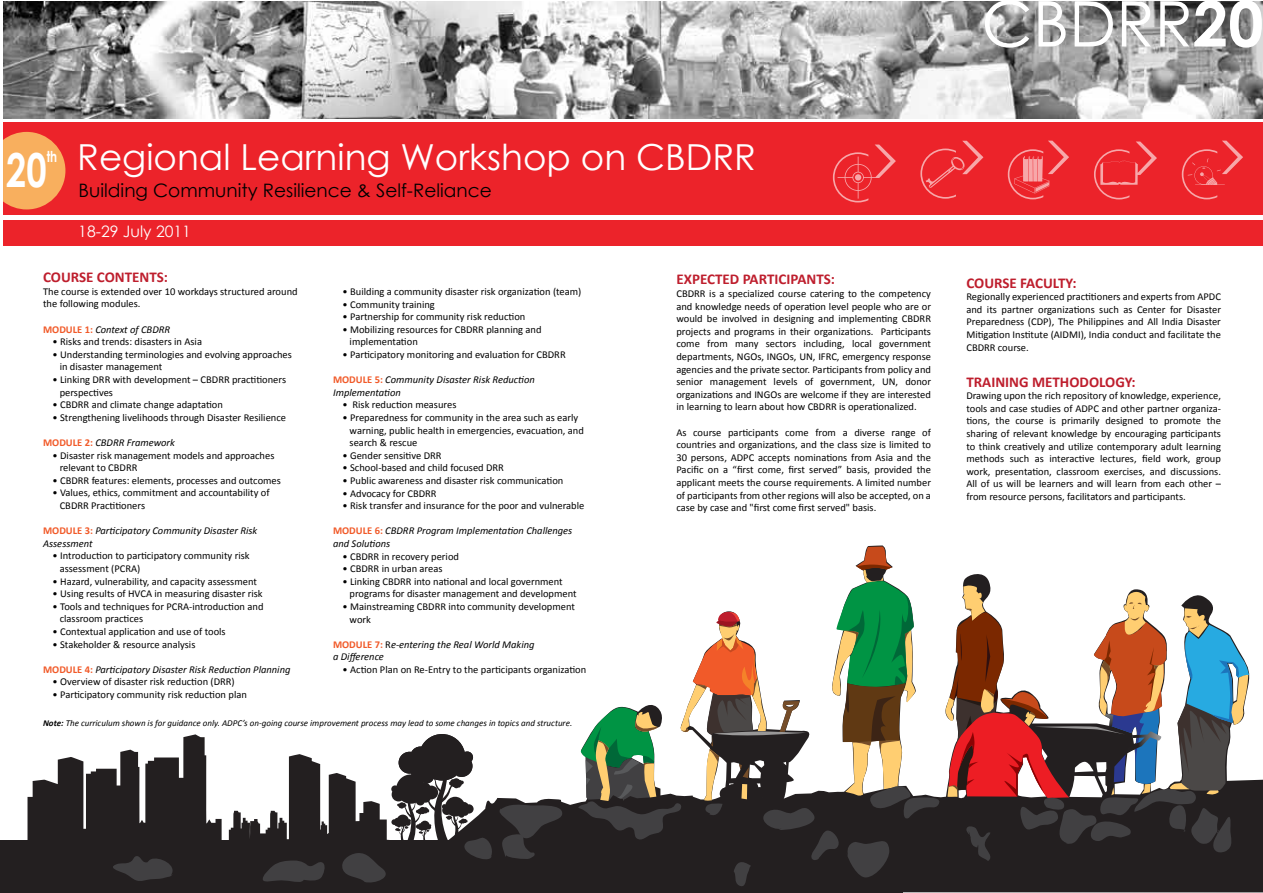
<style>
.page{position:relative;width:1263px;height:893px;background:#fff}
.page>*{position:absolute;margin:0;border:0;box-sizing:border-box;transform-origin:0 0}
.t1{font:700 46.95px "Century Gothic";color:#fff;scale:.77 1}
.t2{font:35.85px "Century Gothic";color:#fff}
.t3{font:18.6px "Century Gothic";color:#000}
.t4{font:15.75px "Century Gothic";color:#fff}
.t5{font:700 15.15px "Century Gothic";color:#fff;scale:.77 1}
.t6{font:700 15px "Calibri";color:#be1e2d}
.t7{font:10.5px/12.6px "Calibri";color:#000}
.t8{font:italic 10.5px/12.6px "Calibri";color:#000}
.t9{font:italic 9px "Calibri";color:#000}
.s1{font-weight:700;font-style:normal;color:#f15a29}
.s2{font-style:normal}
.s3{font-weight:700}
</style>
<div class="page">
<div style="left:1px;top:840px;width:902px;height:53px;background:#231f20"></div>
<div style="left:3px;top:122px;width:1260px;height:123px;background:#ec232a"></div>
<hr style="left:3px;top:216px;width:1260px;height:4px;background:#fff">
<svg style="left:3px;top:132px;width:62px;height:77px;background:#f69a56"></svg>
<svg style="left:833px;top:141px;width:410px;height:61px"></svg>
<img style="left:3px;top:2px;width:1260px;height:116px">
<svg style="left:985px;top:1px;width:44px;height:47px"></svg>
<svg style="left:1038px;top:1px;width:28px;height:46px"></svg>
<svg style="left:1075px;top:1px;width:38px;height:46px"></svg>
<svg style="left:1122px;top:1px;width:29px;height:46px"></svg>
<svg style="left:1160px;top:1px;width:102px;height:47px"></svg>
<svg style="left:228px;top:545px;width:1035px;height:347px"></svg>
<svg style="left:28px;top:734px;width:194px;height:147px"></svg>
<svg style="left:229px;top:734px;width:334px;height:151px"></svg>
<svg style="left:572px;top:546px;width:677px;height:343px"></svg>
<p class="t1" style="left:6px;top:135px;width:54px">20</p>
<p class="t5" style="left:47px;top:145px;width:15px">th</p>
<p class="t2" style="left:77px;top:132px;width:680px">Regional Learning Workshop on CBDRR</p>
<p class="t3" style="left:79px;top:177px;width:415px">Building Community Resilience &amp; Self-Reliance</p>
<p class="t4" style="left:78px;top:220px;width:114px">18-29 July 2011</p>
<p class="t6" style="left:43px;top:268px;width:126px">COURSE CONTENTS:</p>
<p class="t7" style="left:43px;top:285px;width:256px">The course is extended over 10 workdays structured around the following modules.</p>
<p class="t8" style="left:43px;top:322px;width:129px"><span class="s1">MODULE 1:</span> Context of CBDRR</p>
<p class="t7" style="left:53px;top:335px;width:151px">• Risks and trends: disasters in Asia</p>
<p class="t7" style="left:60px;top:348px;width:234px;text-indent:-7px">• Understanding terminologies and evolving approaches in disaster management</p>
<p class="t7" style="left:60px;top:373px;width:228px;text-indent:-7px">• Linking DRR with development – CBDRR practitioners perspectives</p>
<p class="t7" style="left:53px;top:398px;width:172px">• CBDRR and climate change adaptation</p>
<p class="t7" style="left:53px;top:411px;width:235px">• Strengthening livelihoods through Disaster Resilience</p>
<p class="t8" style="left:43px;top:436px;width:133px"><span class="s1">MODULE 2:</span> CBDRR Framework</p>
<p class="t7" style="left:60px;top:448px;width:216px;text-indent:-7px">• Disaster risk management models and approaches relevant to CBDRR</p>
<p class="t7" style="left:53px;top:474px;width:230px">• CBDRR features: elements, processes and outcomes</p>
<p class="t7" style="left:60px;top:486px;width:211px;text-indent:-7px">• Values, ethics, commitment and accountability of<br>CBDRR Practitioners</p>
<p class="t8" style="left:43px;top:524px;width:216px"><span class="s1">MODULE 3:</span> Participatory Community Disaster Risk<br>Assessment</p>
<p class="t7" style="left:60px;top:549px;width:191px;text-indent:-7px">• Introduction to participatory community risk assessment (PCRA)</p>
<p class="t7" style="left:53px;top:574px;width:206px">• Hazard, vulnerability, and capacity assessment</p>
<p class="t7" style="left:53px;top:587px;width:212px">• Using results of HVCA in measuring disaster risk</p>
<p class="t7" style="left:60px;top:599px;width:205px;text-indent:-7px">• Tools and techniques for PCRA-introduction and classroom practices</p>
<p class="t7" style="left:53px;top:625px;width:175px">• Contextual application and use of tools</p>
<p class="t7" style="left:53px;top:637px;width:144px">• Stakeholder &amp; resource analysis</p>
<p class="t8" style="left:43px;top:662px;width:249px"><span class="s1">MODULE 4:</span> Participatory Disaster Risk Reduction Planning</p>
<p class="t7" style="left:53px;top:675px;width:184px">• Overview of disaster risk reduction (DRR)</p>
<p class="t7" style="left:53px;top:688px;width:196px">• Participatory community risk reduction plan</p>
<p class="t7" style="left:343px;top:285px;width:240px">• Building a community disaster risk organization (team)</p>
<p class="t7" style="left:343px;top:297px;width:94px">• Community training</p>
<p class="t7" style="left:343px;top:310px;width:184px">• Partnership for community risk reduction</p>
<p class="t7" style="left:350px;top:322px;width:193px;text-indent:-7px">• Mobilizing resources for CBDRR planning and implementation</p>
<p class="t7" style="left:343px;top:348px;width:225px">• Participatory monitoring and evaluation for CBDRR</p>
<p class="t8" style="left:333px;top:373px;width:203px"><span class="s1">MODULE 5:</span> Community Disaster Risk Reduction<br>Implementation</p>
<p class="t7" style="left:343px;top:398px;width:115px">• Risk reduction measures</p>
<p class="t7" style="left:350px;top:411px;width:236px;text-indent:-7px">• Preparedness for community in the area such as early warning, public health in emergencies, evacuation, and search &amp; rescue</p>
<p class="t7" style="left:343px;top:448px;width:101px">• Gender sensitive DRR</p>
<p class="t7" style="left:343px;top:461px;width:163px">• School-based and child focused DRR</p>
<p class="t7" style="left:343px;top:474px;width:222px">• Public awareness and disaster risk communication</p>
<p class="t7" style="left:343px;top:486px;width:96px">• Advocacy for CBDRR</p>
<p class="t7" style="left:343px;top:499px;width:243px">• Risk transfer and insurance for the poor and vulnerable</p>
<p class="t8" style="left:333px;top:524px;width:241px"><span class="s1">MODULE 6:</span> CBDRR Program Implementation Challenges and Solutions</p>
<p class="t7" style="left:343px;top:549px;width:118px">• CBDRR in recovery period</p>
<p class="t7" style="left:343px;top:562px;width:101px">• CBDRR in urban areas</p>
<p class="t7" style="left:350px;top:574px;width:229px;text-indent:-7px">• Linking CBDRR into national and local government programs for disaster management and development</p>
<p class="t7" style="left:350px;top:600px;width:227px;text-indent:-7px">• Mainstreaming CBDRR into community development work</p>
<p class="t8" style="left:333px;top:637px;width:203px"><span class="s1">MODULE 7:</span> <span class="s2">R</span>e-entering the Real World Making a Difference</p>
<p class="t7" style="left:343px;top:663px;width:245px">• Action Plan on Re-Entry to the participants organization</p>
<p class="t9" style="left:43px;top:717px;width:531px"><span class="s3">Note:</span> The curriculum shown is for guidance only. ADPC’s on-going course improvement process may lead to some changes in topics and structure.</p>
<p class="t6" style="left:676px;top:270px;width:160px">EXPECTED PARTICIPANTS:</p>
<p class="t7" style="left:676px;top:287px;width:256px;text-align:justify">CBDRR is a specialized course catering to the competency and knowledge needs of operation level people who are or would be involved in designing and implementing CBDRR projects and programs in their organizations. Participants come from many sectors including, local government departments, NGOs, INGOs, UN, IFRC, emergency response agencies and the private sector. Participants from policy and senior management levels of government, UN, donor organizations and INGOs are welcome if they are interested in learning to learn about how CBDRR is operationalized.</p>
<p class="t7" style="left:676px;top:425px;width:256px;text-align:justify">As course participants come from a diverse range of countries and organizations, and the class size is limited to 30 persons, ADPC accepts nominations from Asia and the Pacific on a “first come, first served” basis, provided the applicant meets the course requirements. A limited number of participants from other regions will also be accepted, on a case by case and "first come first served" basis.</p>
<p class="t6" style="left:966px;top:273px;width:112px">COURSE FACULTY:</p>
<p class="t7" style="left:966px;top:290px;width:256px;text-align:justify">Regionally experienced practitioners and experts from APDC and its partner organizations such as Center for Disaster Preparedness (CDP), The Philippines and All India Disaster Mitigation Institute (AIDMI), India conduct and facilitate the CBDRR course.</p>
<p class="t6" style="left:966px;top:372px;width:171px">TRAINING METHODOLOGY:</p>
<p class="t7" style="left:966px;top:389px;width:256px;text-align:justify">Drawing upon the rich repository of knowledge, experience, tools and case studies of ADPC and other partner organiza&shy;tions, the course is primarily designed to promote the sharing of relevant knowledge by encouraging participants to think creatively and utilize contemporary adult learning methods such as interactive lectures, field work, group work, presentation, classroom exercises, and discussions.<br>All of us will be learners and will learn from each other – from resource persons, facilitators and participants.</p>
</div>
